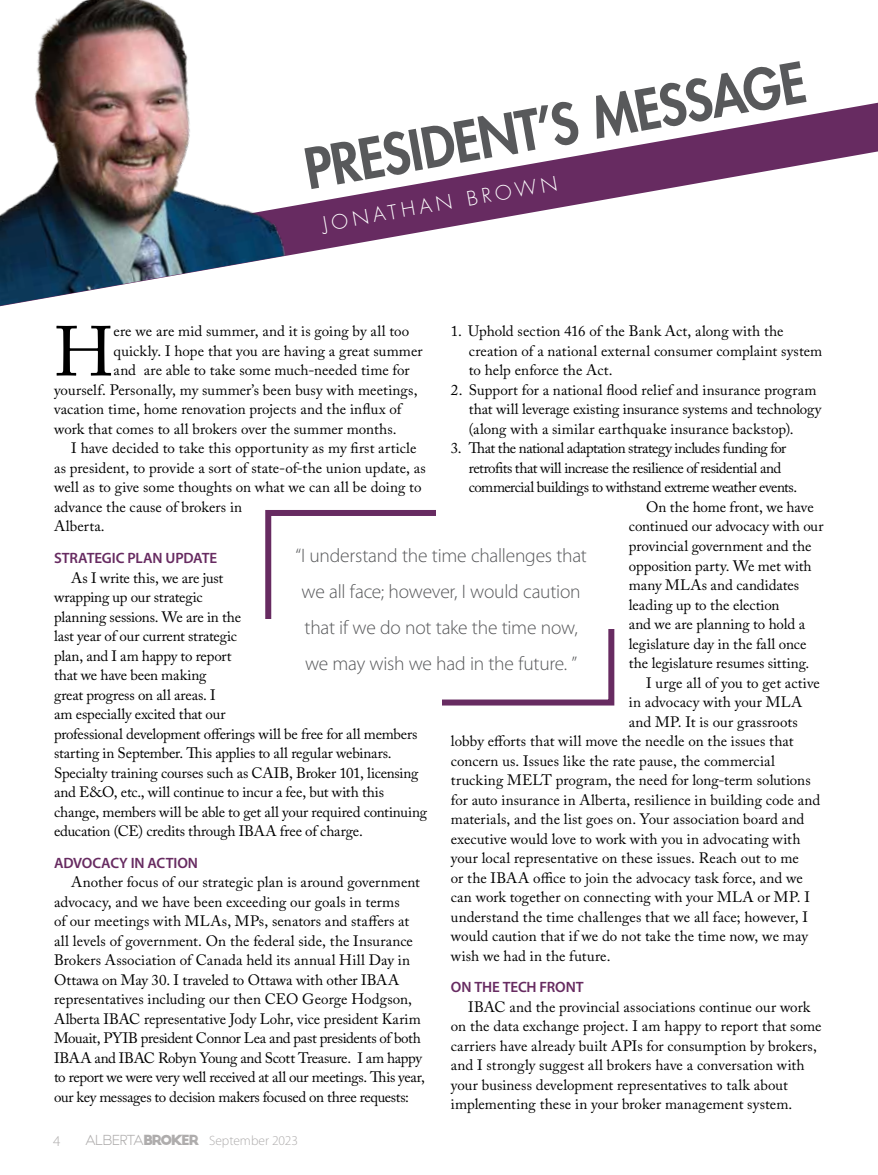
<style>
.page{position:relative;width:878px;height:1175px;background:#fff}
.page>*{position:absolute;margin:0;border:0;box-sizing:border-box;transform-origin:0 0}
.t1{font:69.9px "Adobe Caslon Pro";color:#000}
.t2{font:800 54.75px "Futura Std";color:#58595b;scale:.95 1}
.t3{font:300 19.5px/36px "Myriad Pro";letter-spacing:-.015em;color:#58595b;text-align:center}
.t4{font:300 19.5px "Futura Std";color:#fff}
.t5{font:15px/19.5px "Adobe Caslon Pro";color:#000}
.t6{font:15px "Adobe Caslon Pro";letter-spacing:-.035em;color:#000}
.t7{font:600 15px "Myriad Pro";letter-spacing:-.005em;color:#672b61}
.t8{font:300 15px "Myriad Pro";color:#afadad}
.t9{font:300 13.5px "Myriad Pro";color:#afadad}
.s1{font-family:"Big John PRO";font-weight:400}
.s2{font-family:"Big John PRO";font-weight:700;font-size:13.65px}
</style>
<div class="page">
<svg style="left:290px;top:103px;width:588px;height:152px"></svg>
<img style="left:0;top:0;width:290px;height:306px">
<div style="left:265px;top:510px;width:349px;height:195px;border:6px solid #672b61"></div>
<div style="left:258px;top:619px;width:184px;height:88px;background:#fff"></div>
<div style="left:435px;top:508px;width:184px;height:121px;background:#fff"></div>
<h2 class="t2" style="left:299px;top:135px;width:536px;rotate:-10deg">President’s Message</h2>
<h3 class="t4" style="left:321px;top:213px;width:239px;rotate:-10deg">Jonathan Brown</h3>
<p class="t5" style="left:469px;top:321px;width:355px;text-indent:-18px">1. Uphold section 416 of the Bank Act, along with the creation of a national external consumer complaint system to help enforce the Act.</p>
<p class="t5" style="left:469px;top:380px;width:354px;text-indent:-18px">2. Support for a national flood relief and insurance program that will leverage existing insurance systems and technology (along with a similar earthquake insurance backstop).</p>
<p class="t6" style="left:451px;top:439px;width:337px">3. That the national adaptation strategy includes funding for</p>
<p class="t6" style="left:469px;top:459px;width:314px">retrofits that will increase the resilience of residential and</p>
<p class="t6" style="left:469px;top:478px;width:330px">commercial buildings to withstand extreme weather events.</p>
<p class="t5" style="left:646px;top:497px;width:169px">On the home front, we have</p>
<p class="t5" style="left:629px;top:516px;width:196px">continued our advocacy with our</p>
<p class="t5" style="left:629px;top:536px;width:184px">provincial government and the</p>
<p class="t5" style="left:629px;top:555px;width:184px">opposition party. We met with</p>
<p class="t5" style="left:629px;top:575px;width:172px">many MLAs and candidates</p>
<p class="t5" style="left:629px;top:594px;width:152px">leading up to the election</p>
<p class="t5" style="left:629px;top:614px;width:178px">and we are planning to hold a</p>
<p class="t5" style="left:629px;top:633px;width:179px">legislature day in the fall once</p>
<p class="t5" style="left:629px;top:653px;width:182px">the legislature resumes sitting.</p>
<p class="t5" style="left:646px;top:672px;width:175px">I urge all of you to get active</p>
<p class="t5" style="left:629px;top:692px;width:175px">in advocacy with your MLA</p>
<p class="t5" style="left:629px;top:711px;width:170px">and MP. It is our grassroots</p>
<p class="t5" style="left:451px;top:731px;width:344px">lobby efforts that will move the needle on the issues that</p>
<p class="t5" style="left:451px;top:750px;width:325px">concern us. Issues like the rate pause, the commercial</p>
<p class="t5" style="left:451px;top:770px;width:361px">trucking MELT program, the need for long-term solutions</p>
<p class="t5" style="left:451px;top:789px;width:371px">for auto insurance in Alberta, resilience in building code and</p>
<p class="t5" style="left:451px;top:809px;width:355px">materials, and the list goes on. Your association board and</p>
<p class="t5" style="left:451px;top:828px;width:351px">executive would love to work with you in advocating with</p>
<p class="t5" style="left:451px;top:848px;width:349px">your local representative on these issues. Reach out to me</p>
<p class="t5" style="left:451px;top:867px;width:353px">or the IBAA office to join the advocacy task force, and we</p>
<p class="t5" style="left:451px;top:887px;width:360px">can work together on connecting with your MLA or MP. I</p>
<p class="t5" style="left:451px;top:906px;width:358px">understand the time challenges that we all face; however, I</p>
<p class="t5" style="left:451px;top:926px;width:358px">would caution that if we do not take the time now, we may</p>
<p class="t5" style="left:451px;top:945px;width:161px">wish we had in the future.</p>
<p class="t7" style="left:451px;top:977px;width:134px">ON THE TECH FRONT</p>
<p class="t5" style="left:451px;top:996px;width:372px;text-indent:17px">IBAC and the provincial associations continue our work on the data exchange project. I am happy to report that some carriers have already built APIs for consumption by brokers, and I strongly suggest all brokers have a conversation with your business development representatives to talk about implementing these in your broker management system.</p>
<h1 class="t1" style="left:54px;top:310px;width:61px">H</h1>
<p class="t5" style="left:114px;top:321px;width:297px">ere we are mid summer, and it is going by all too</p>
<p class="t5" style="left:114px;top:341px;width:310px">quickly. I hope that you are having a great summer</p>
<p class="t5" style="left:114px;top:360px;width:297px">and are able to take some much-needed time for</p>
<p class="t5" style="left:54px;top:380px;width:365px">yourself. Personally, my summer’s been busy with meetings,</p>
<p class="t5" style="left:54px;top:399px;width:349px">vacation time, home renovation projects and the influx of</p>
<p class="t5" style="left:54px;top:419px;width:344px">work that comes to all brokers over the summer months.</p>
<p class="t5" style="left:71px;top:438px;width:346px">I have decided to take this opportunity as my first article</p>
<p class="t5" style="left:54px;top:458px;width:373px">as president, to provide a sort of state-of-the union update, as</p>
<p class="t5" style="left:54px;top:477px;width:369px">well as to give some thoughts on what we can all be doing to</p>
<p class="t5" style="left:54px;top:497px;width:190px">advance the cause of brokers in</p>
<p class="t5" style="left:54px;top:516px;width:52px">Alberta.</p>
<p class="t7" style="left:54px;top:548px;width:165px">STRATEGIC PLAN UPDATE</p>
<p class="t5" style="left:54px;top:567px;width:374px;text-indent:17px">As I write this, we are just<br>wrapping up our strategic<br>planning sessions. We are in the<br>last year of our current strategic<br>plan, and I am happy to report<br>that we have been making<br>great progress on all areas. I<br>am especially excited that our<br>professional development offerings will be free for all members starting in September. This applies to all regular webinars.<br>Specialty training courses such as CAIB, Broker 101, licensing and E&amp;O, etc., will continue to incur a fee, but with this change, members will be able to get all your required continuing education (CE) credits through IBAA free of charge.</p>
<p class="t7" style="left:54px;top:853px;width:145px">ADVOCACY IN ACTION</p>
<p class="t5" style="left:54px;top:872px;width:372px;text-indent:17px">Another focus of our strategic plan is around government advocacy, and we have been exceeding our goals in terms<br>of our meetings with MLAs, MPs, senators and staffers at all levels of government. On the federal side, the Insurance Brokers Association of Canada held its annual Hill Day in Ottawa on May 30. I traveled to Ottawa with other IBAA representatives including our then CEO George Hodgson, Alberta IBAC representative Jody Lohr, vice president Karim Mouait, PYIB president Connor Lea and past presidents of both IBAA and IBAC Robyn Young and Scott Treasure. I am happy to report we were very well received at all our meetings. This year, our key messages to decision makers focused on three requests:</p>
<h3 class="t3" style="left:295px;top:537px;width:293px">“I understand the time challenges that we all face; however, I would caution that if we do not take the time now, we may wish we had in the future. ”</h3>
<p class="t8" style="left:53px;top:1131px;width:9px">4</p>
<p class="t9" style="left:85px;top:1132px;width:214px"><span class="s1">ALBERTA</span><span class="s2">bROKER</span> September 2023</p>
</div>
